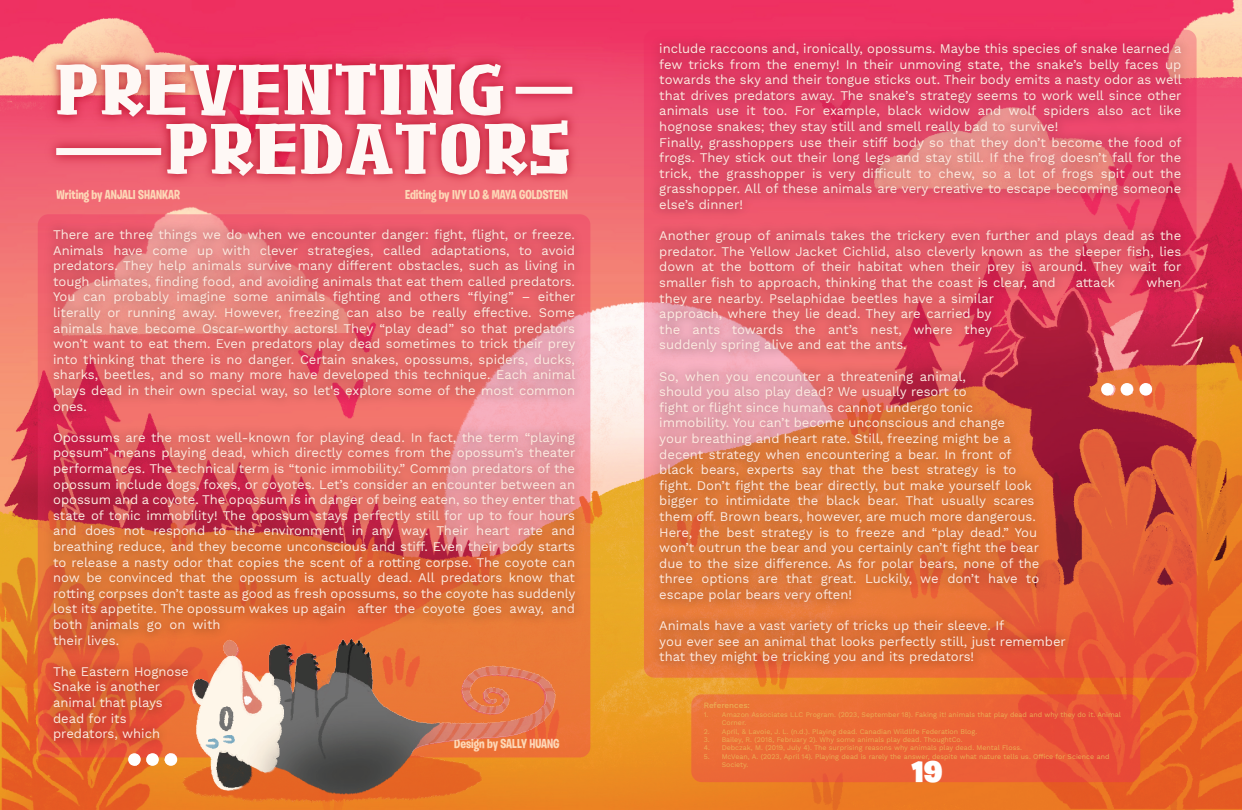
<style>
.page{position:relative;width:1242px;height:810px;background:#fff}
.page>*{position:absolute;margin:0;border:0;box-sizing:border-box;transform-origin:0 0}
.t1{font:70.8px/59.2px "TT Manyeosoop B";color:#fef8f5}
.t2{font:900 30px "Burbank Big";color:#fff}
.t3{font:13px/15.6px "Work Sans";color:#fdebe1}
.t4{font:700 13px "Burbank Big";color:#fdd8b7;scale:.85 1}
.t5{font:500 8px "Work Sans";color:#ebae55}
.t6{font:7px/8.4px "Work Sans";color:#ebae55}
</style>
<div class="page">
<img style="left:0;top:0;width:1242px;height:810px">
<img style="left:40px;top:45px;width:501px;height:101px">
<img style="left:150px;top:104px;width:437px;height:101px">
<img style="left:41px;top:133px;width:135px;height:37px">
<div style="left:56px;top:148px;width:105px;height:7px;background:#fef8f5"></div>
<img style="left:501px;top:72px;width:87px;height:37px">
<div style="left:516px;top:87px;width:56px;height:7px;background:#fef8f5"></div>
<img style="left:38px;top:213px;width:557px;height:560px">
<svg style="left:609px;top:633px;width:8px;height:152px"></svg>
<img style="left:644px;top:27px;width:557px;height:654px">
<svg style="left:980px;top:297px;width:206px;height:278px;background:#c14339"></svg>
<svg style="left:1077px;top:297px;width:147px;height:270px;background:#d3533c"></svg>
<div style="left:1101px;top:383px;width:13px;height:13px;background:#fff;border-radius:50%"></div>
<div style="left:1121px;top:383px;width:12px;height:13px;background:#fff;border-radius:50%"></div>
<div style="left:1139px;top:383px;width:13px;height:13px;background:#fff;border-radius:50%"></div>
<div style="left:691px;top:694px;width:449px;height:88px;background:linear-gradient(to right,#ed7537,#e94f37);border-radius:11px"></div>
<img style="left:123px;top:485px;width:486px;height:323px">
<p class="t1" style="left:165px;top:65px;width:409px;text-indent:-110px">PREVENTING<br>PREDATORS</p>
<p class="t4" style="left:57px;top:187px;width:147px">Writing by ANJALI SHANKAR</p>
<p class="t4" style="left:405px;top:187px;width:193px">Editing by IVY LO &amp; MAYA GOLDSTEIN</p>
<p class="t3" style="left:53px;top:227px;width:524px;text-align:justify">There are three things we do when we encounter danger: fight, flight, or freeze.<br>Animals have come up with clever strategies, called adaptations, to avoid predators. They help animals survive many different obstacles, such as living in tough climates, finding food, and avoiding animals that eat them called predators.<br>You can probably imagine some animals fighting and others “flying” – either literally or running away. However, freezing can also be really effective. Some animals have become Oscar-worthy actors! They “play dead” so that predators won’t want to eat them. Even predators play dead sometimes to trick their prey into thinking that there is no danger. Certain snakes, opossums, spiders, ducks, sharks, beetles, and so many more have developed this technique. Each animal plays dead in their own special way, so let's explore some of the most common ones.</p>
<p class="t3" style="left:53px;top:430px;width:524px">Opossums are the most well-known for playing dead. In fact, the term “playing possum” means playing dead, which directly comes from the opossum’s theater performances. The technical term is “tonic immobility.” Common predators of the opossum include dogs, foxes, or coyotes. Let’s consider an encounter between an opossum and a coyote. The opossum is in danger of being eaten, so they enter that state of tonic immobility! The opossum stays perfectly still for up to four hours and does not respond to the environment in any way. Their heart rate and breathing reduce, and they become unconscious and stiff. Even their body starts to release a nasty odor that copies the scent of a rotting corpse. The coyote can now be convinced that the opossum is actually dead. All predators know that rotting corpses don’t taste as good as fresh opossums, so the coyote has suddenly lost its appetite. The opossum wakes up again after the coyote goes away, and both animals go on with<br>their lives.</p>
<p class="t3" style="left:53px;top:664px;width:137px">The Eastern Hognose<br>Snake is another animal that plays dead for its predators, which</p>
<p class="t4" style="left:454px;top:735px;width:126px">Design by SALLY HUANG</p>
<p class="t3" style="left:659px;top:41px;width:524px">include raccoons and, ironically, opossums. Maybe this species of snake learned a few tricks from the enemy! In their unmoving state, the snake’s belly faces up towards the sky and their tongue sticks out. Their body emits a nasty odor as well that drives predators away. The snake’s strategy seems to work well since other animals use it too. For example, black widow and wolf spiders also act like hognose snakes; they stay still and smell really bad to survive!<br>Finally, grasshoppers use their stiff body so that they don’t become the food of frogs. They stick out their long legs and stay still. If the frog doesn’t fall for the trick, the grasshopper is very difficult to chew, so a lot of frogs spit out the grasshopper. All of these animals are very creative to escape becoming someone else’s dinner!</p>
<p class="t3" style="left:659px;top:229px;width:524px;text-align:justify">Another group of animals takes the trickery even further and plays dead as the predator. The Yellow Jacket Cichlid, also cleverly known as the sleeper fish, lies down at the bottom of their habitat when their prey is around. They wait for smaller fish to approach, thinking that the coast is clear, and</p>
<p class="t3" style="left:1076px;top:275px;width:41px">attack</p>
<p class="t3" style="left:1146px;top:275px;width:36px">when</p>
<p class="t3" style="left:659px;top:291px;width:336px">they are nearby. Pselaphidae beetles have a similar approach, where they lie dead. They are carried by the ants towards the ant’s nest, where they suddenly spring alive and eat the ants.</p>
<p class="t3" style="left:659px;top:369px;width:382px">So, when you encounter a threatening animal,<br>should you also play dead? We usually resort to<br>fight or flight since humans cannot undergo tonic immobility. You can’t become unconscious and change<br>your breathing and heart rate. Still, freezing might be a decent strategy when encountering a bear. In front of black bears, experts say that the best strategy is to fight. Don’t fight the bear directly, but make yourself look bigger to intimidate the black bear. That usually scares them off. Brown bears, however, are much more dangerous.<br>Here, the best strategy is to freeze and “play dead.” You won’t outrun the bear and you certainly can’t fight the bear due to the size difference. As for polar bears, none of the three options are that great. Luckily, we don’t have to escape polar bears very often!</p>
<p class="t3" style="left:659px;top:619px;width:408px">Animals have a vast variety of tricks up their sleeve. If<br>you ever see an animal that looks perfectly still, just remember that they might be tricking you and its predators!</p>
<p class="t5" style="left:704px;top:701px;width:48px">References:</p>
<p class="t6" style="left:722px;top:710px;width:401px;text-indent:-18px">1. Amazon Associates LLC Program. (2023, September 18). Faking it! animals that play dead and why they do it. Animal<br>Corner.</p>
<p class="t6" style="left:704px;top:727px;width:275px">2. April, &amp; Lavoie, J. L. (n.d.). Playing dead. Canadian Wildlife Federation Blog.</p>
<p class="t6" style="left:704px;top:736px;width:260px">3. Bailey, R. (2018, February 2). Why some animals play dead. ThoughtCo.</p>
<p class="t6" style="left:704px;top:744px;width:320px">4. Debczak, M. (2019, July 4). The surprising reasons why animals play dead. Mental Floss.</p>
<p class="t6" style="left:722px;top:752px;width:389px;text-indent:-18px">5. McVean, A. (2023, April 14). Playing dead is rarely the answer, despite what nature tells us. Office for Science and<br>Society.</p>
<p class="t2" style="left:911px;top:752px;width:33px">19</p>
</div>
